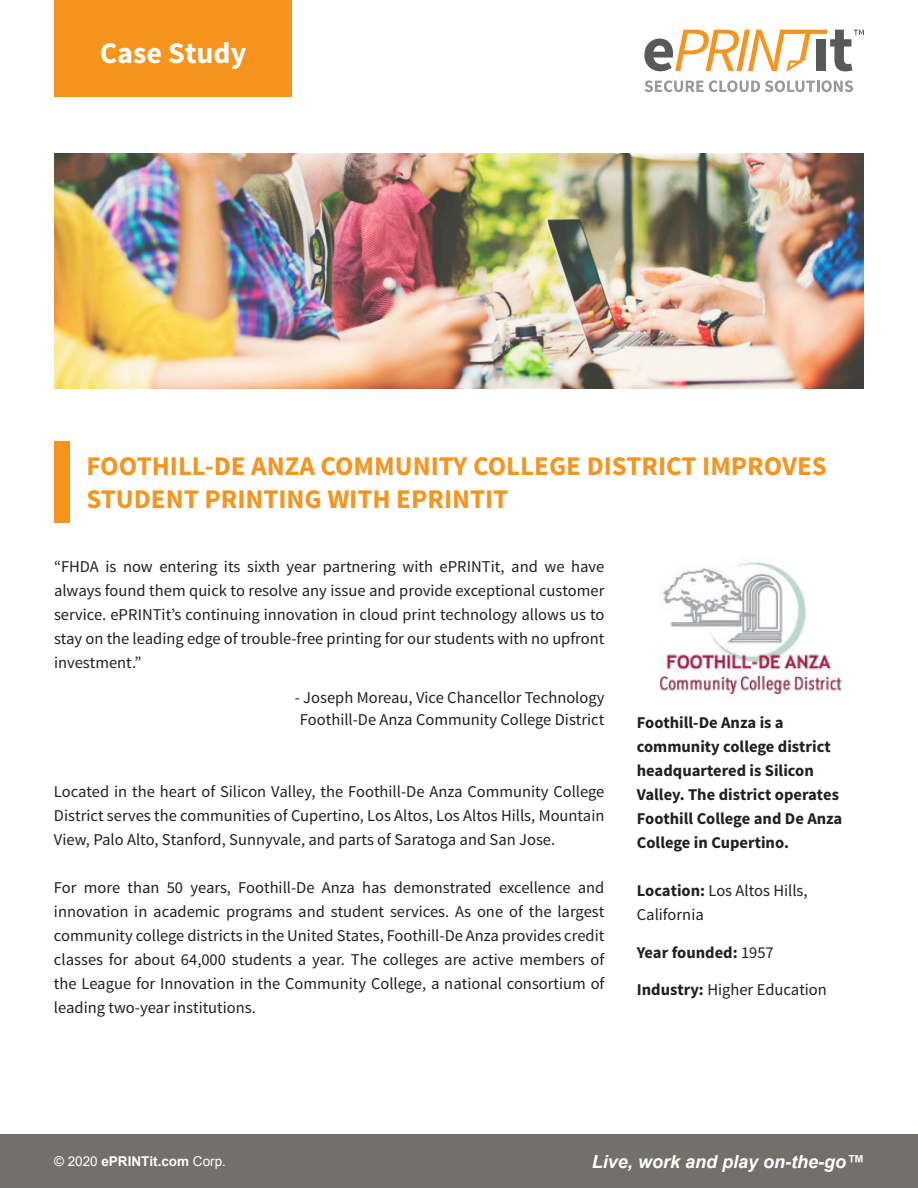
<style>
.page{position:relative;width:918px;height:1188px;background:#fff}
.page>*{position:absolute;margin:0;border:0;box-sizing:border-box;transform-origin:0 0}
.t1{font:700 30px "Source Sans Pro";color:#fff}
.t2{font:700 27px/33px "Source Sans Pro";color:#f7941e}
.t3{font:italic 700 18px "Arial";color:#fff}
.t4{font:16.5px/24px "Source Sans Pro";color:#231f20;text-align:justify}
.t5{font:700 16.5px/24px "Source Sans Pro";color:#231f20}
.t6{font:700 13.5px "Arial";color:#fff}
.s1{font-weight:700}
.s2{font-weight:400}
</style>
<div class="page">
<div style="left:54px;top:0;width:238px;height:97px;background:#f7941e"></div>
<div style="left:54px;top:441px;width:16px;height:82px;background:#f7941e"></div>
<svg style="left:644px;top:30px;width:220px;height:42px"></svg>
<svg style="left:645px;top:80px;width:208px;height:12px"></svg>
<div style="left:0;top:1134px;width:918px;height:54px;background:#727068"></div>
<img style="left:54px;top:154px;width:810px;height:234px">
<img style="left:660px;top:562px;width:181px;height:137px">
<h1 class="t1" style="left:100px;top:41px;width:148px">Case Study</h1>
<h2 class="t2" style="left:86px;top:452px;width:742px">FOOTHILL-DE ANZA COMMUNITY COLLEGE DISTRICT IMPROVES<br>STUDENT PRINTING WITH EPRINTIT</h2>
<p class="t4" style="left:54px;top:556px;width:552px">“FHDA is now entering its sixth year partnering with ePRINTit, and we have always found them quick to resolve any issue and provide exceptional customer service. ePRINTit’s continuing innovation in cloud print technology allows us to stay on the leading edge of trouble-free printing for our students with no upfront investment.”</p>
<p class="t4" style="left:295px;top:687px;width:311px;line-height:22.5px;text-align:center">- Joseph Moreau, Vice Chancellor Technology<br>Foothill-De Anza Community College District</p>
<p class="t4" style="left:54px;top:781px;width:552px">Located in the heart of Silicon Valley, the Foothill-De Anza Community College District serves the communities of Cupertino, Los Altos, Los Altos Hills, Mountain View, Palo Alto, Stanford, Sunnyvale, and parts of Saratoga and San Jose.</p>
<p class="t4" style="left:54px;top:877px;width:552px">For more than 50 years, Foothill-De Anza has demonstrated excellence and innovation in academic programs and student services. As one of the largest community college districts in the United States, Foothill-De Anza provides credit classes for about 64,000 students a year. The colleges are active members of the League for Innovation in the Community College, a national consortium of leading two-year institutions.</p>
<p class="t5" style="left:637px;top:712px;width:207px">Foothill-De Anza is a community college district headquartered is Silicon<br>Valley. The district operates<br>Foothill College and De Anza<br>College in Cupertino.</p>
<p class="t4" style="left:637px;top:880px;width:172px"><span class="s1">Location:</span> Los Altos Hills,<br>California</p>
<p class="t5" style="left:637px;top:941px;width:138px">Year founded: <span class="s2">1957</span></p>
<p class="t4" style="left:637px;top:979px;width:192px"><span class="s1">Industry:</span> Higher Education</p>
<p class="t6" style="left:54px;top:1154px;width:174px"><span class="s2">© 2020</span> ePRINTit.com <span class="s2">Corp.</span></p>
<p class="t3" style="left:592px;top:1155px;width:274px">Live, work and play on-the-go™</p>
</div>
